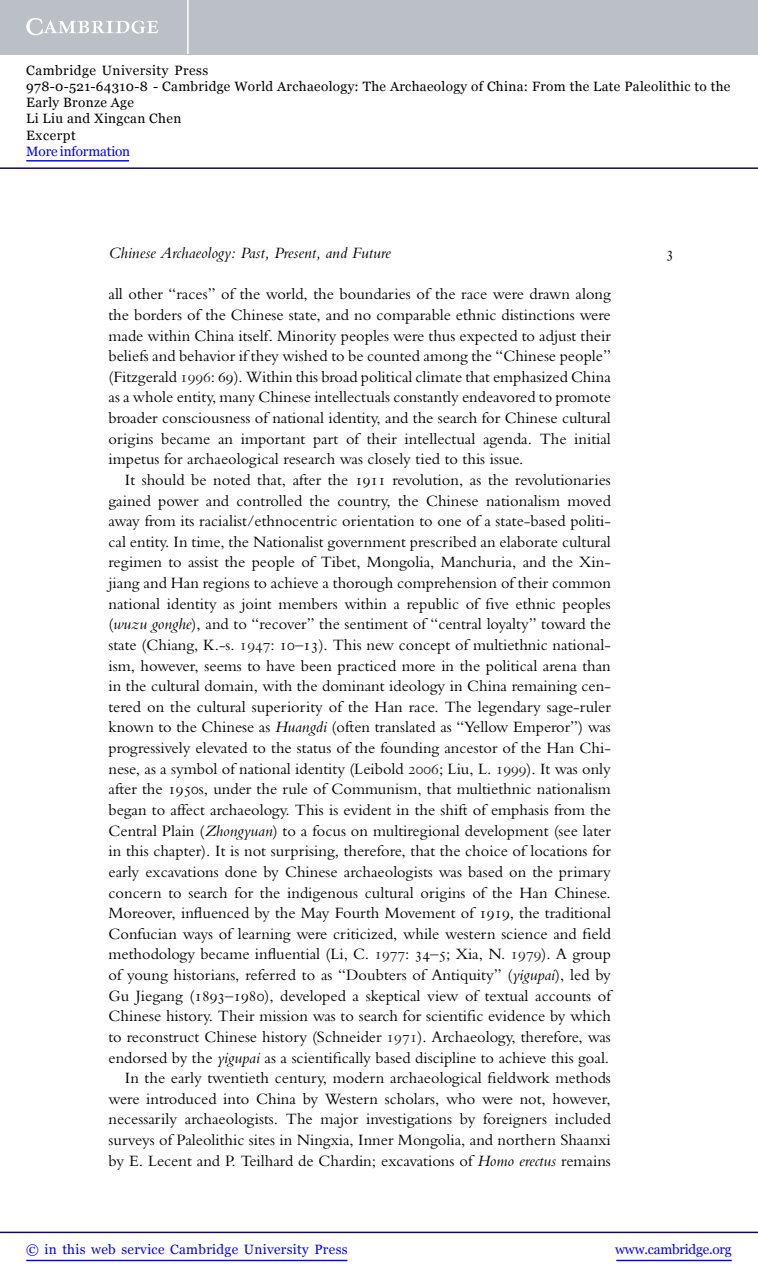
<style>
.page{position:relative;width:758px;height:1283px;background:#fff}
.page>*{position:absolute;margin:0;border:0;box-sizing:border-box;transform-origin:0 0}
.t1{font:16.5px/20.5px "Bembo";color:#000;text-align:justify}
.t2{font:16.5px "Bembo Italic Os F";color:#000}
.t3{font:16.5px "Bembo SC";color:#000}
.t4{font:13.5px/16.2px "Georgia";letter-spacing:.025em;color:#000}
.t5{font:13.5px "Georgia";letter-spacing:.025em;color:#00f}
.t6{font:13.5px "Georgia";letter-spacing:-.015em;color:#00f}
.t7{font:13.5px "Georgia";letter-spacing:-.01em;color:#00f}
.s1{font-family:"Bembo SC";color:#231f20}
.s2{font-family:"Bembo SC"}
.s3{font-family:"Bembo Italic Os F"}
</style>
<div class="page">
<div style="left:0;top:0;width:757px;height:54px;background:#bac0c6"></div>
<svg style="left:26px;top:18px;width:132px;height:17px"></svg>
<hr style="left:187px;top:0;width:2px;height:54px;background:#fff">
<hr style="left:0;top:167px;width:757px;height:2px;background:#150666">
<hr style="left:616px;top:1259px;width:115px;height:2px;background:#00f">
<hr style="left:0;top:1231px;width:757px;height:2px;background:#150666">
<hr style="left:26px;top:1259px;width:321px;height:2px;background:#00f">
<hr style="left:26px;top:160px;width:103px;height:1px;background:#00f">
<p class="t4" style="left:26px;top:62px;width:705px">Cambridge University Press<br>978-0-521-64310-8 - Cambridge World Archaeology: The Archaeology of China: From the Late Paleolithic to the Early Bronze Age<br>Li Liu and Xingcan Chen<br>Excerpt</p>
<p class="t7" style="left:26px;top:143px;width:105px">More information</p>
<p class="t2" style="left:108px;top:247px;width:284px">Chinese Archaeology: Past, Present, and Future</p>
<p class="t3" style="left:666px;top:247px;width:9px">3</p>
<p class="t1" style="left:108px;top:285px;width:504px">all other “races” of the world, the boundaries of the race were drawn along the borders of the Chinese state, and no comparable ethnic distinctions were made within China itself. Minority peoples were thus expected to adjust their beliefs and behavior if they wished to be counted among the “Chinese people” (Fitzgerald <span class="s1">1996</span>: <span class="s2">69</span>). Within this broad political climate that emphasized China as a whole entity, many Chinese intellectuals constantly endeavored to promote broader consciousness of national identity, and the search for Chinese cultural origins became an important part of their intellectual agenda. The initial impetus for archaeological research was closely tied to this issue.</p>
<p class="t1" style="left:108px;top:471px;width:504px;text-align:right">It should be noted that, after the <span class="s2">1911</span> revolution, as the revolutionaries gained power and controlled the country, the Chinese nationalism moved away from its racialist/ethnocentric orientation to one of a state-based politi&shy;cal entity. In time, the Nationalist government prescribed an elaborate cultural regimen to assist the people of Tibet, Mongolia, Manchuria, and the Xin&shy;jiang and Han regions to achieve a thorough comprehension of their common national identity as joint members within a republic of five ethnic peoples (<span class="s3">wuzu gonghe</span>), and to “recover” the sentiment of “central loyalty” toward the state (Chiang, K.-s. <span class="s1">1947</span>: <span class="s2">10</span>–<span class="s2">13</span>). This new concept of multiethnic national&shy;ism, however, seems to have been practiced more in the political arena than in the cultural domain, with the dominant ideology in China remaining cen&shy;tered on the cultural superiority of the Han race. The legendary sage-ruler known to the Chinese as <span class="s3">Huangdi</span> (often translated as “Yellow Emperor”) was progressively elevated to the status of the founding ancestor of the Han Chi&shy;nese, as a symbol of national identity (Leibold <span class="s1">2006</span>; Liu, L. <span class="s1">1999</span>). It was only after the <span class="s2">1950</span>s, under the rule of Communism, that multiethnic nationalism began to affect archaeology. This is evident in the shift of emphasis from the Central Plain (<span class="s3">Zhongyuan</span>) to a focus on multiregional development (see later in this chapter). It is not surprising, therefore, that the choice of locations for early excavations done by Chinese archaeologists was based on the primary concern to search for the indigenous cultural origins of the Han Chinese.<br>Moreover, influenced by the May Fourth Movement of <span class="s2">1919</span>, the traditional Confucian ways of learning were criticized, while western science and field methodology became influential (Li, C. <span class="s1">1977</span>: <span class="s2">34</span>–<span class="s2">5</span>; Xia, N. <span class="s1">1979</span>). A group of young historians, referred to as “Doubters of Antiquity” (<span class="s3">yigupai</span>), led by Gu Jiegang (<span class="s2">1893</span>–<span class="s2">1980</span>), developed a skeptical view of textual accounts of Chinese history. Their mission was to search for scientific evidence by which to reconstruct Chinese history (Schneider <span class="s1">1971</span>). Archaeology, therefore, was endorsed by the <span class="s3">yigupai</span> as a scientifically based discipline to achieve this goal.<br>In the early twentieth century, modern archaeological fieldwork methods were introduced into China by Western scholars, who were not, however, necessarily archaeologists. The major investigations by foreigners included surveys of Paleolithic sites in Ningxia, Inner Mongolia, and northern Shaanxi by E. Lecent and P. Teilhard de Chardin; excavations of <span class="s3">Homo erectus</span> remains</p>
<p class="t5" style="left:26px;top:1242px;width:323px">© in this web service Cambridge University Press</p>
<p class="t6" style="left:615px;top:1242px;width:118px">www.cambridge.org</p>
</div>
